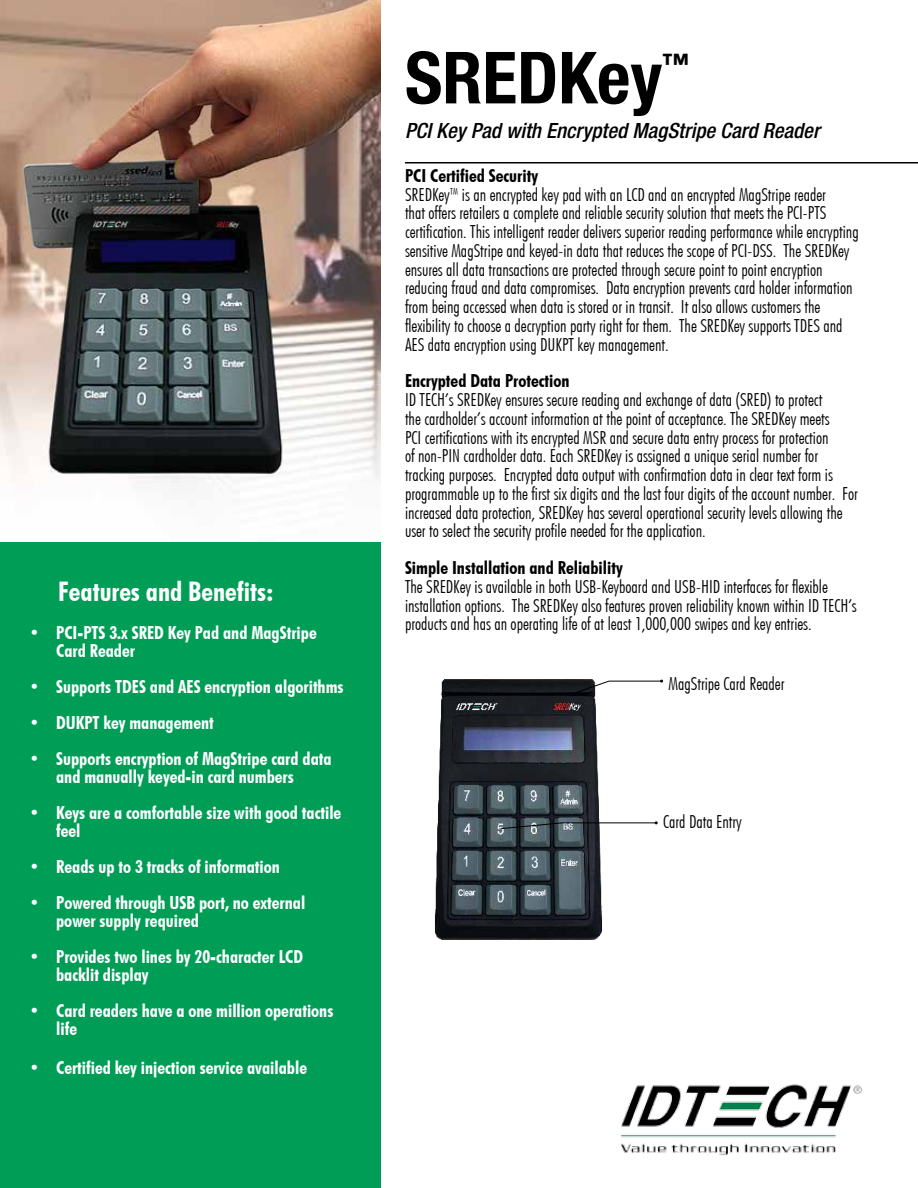
<style>
.page{position:relative;width:918px;height:1188px;background:#fff}
.page>*{position:absolute;margin:0;border:0;box-sizing:border-box;transform-origin:0 0}
.t1{font:700 condensed 72px "Helvetica Neue";color:#000}
.t2{font:27px "Futuri Condensed Bold SWFTE";color:#fff}
.t3{font:700 condensed 27px "Helvetica Neue";color:#000}
.t4{font:italic 500 condensed 21px "Helvetica Neue";color:#000}
.t5{font:18px/18.8px "Futuri Condensed Light Regular SWFTE";color:#000}
.t6{font:18px/18px "Futuri Condensed Bold SWFTE";color:#fff}
.t7{font:18px "Futuri Condensed Bold SWFTE";color:#000}
</style>
<div class="page">
<img style="left:0;top:0;width:381px;height:484px">
<div style="left:0;top:542px;width:392px;height:646px;background:#009d57"></div>
<div style="left:381px;top:542px;width:11px;height:646px;background:#fff"></div>
<hr style="left:405px;top:162px;width:513px;height:2px;background:#000">
<img style="left:620px;top:1084px;width:242px;height:71px">
<img style="left:435px;top:679px;width:228px;height:261px">
<svg style="left:574px;top:680px;width:89px;height:14px"></svg>
<svg style="left:500px;top:821px;width:158px;height:8px"></svg>
<h2 class="t2" style="left:58px;top:574px;width:217px">Features and Benefits:</h2>
<p class="t6" style="left:56px;top:623px;width:262px;text-indent:-27px">• PCI-PTS 3.x SRED Key Pad and MagStripe<br>Card Reader</p>
<p class="t6" style="left:29px;top:677px;width:316px">• Supports TDES and AES encryption algorithms</p>
<p class="t6" style="left:29px;top:713px;width:186px">• DUKPT key management</p>
<p class="t6" style="left:56px;top:749px;width:277px;text-indent:-27px">• Supports encryption of MagStripe card data and manually keyed-in card numbers</p>
<p class="t6" style="left:56px;top:803px;width:287px;text-indent:-27px">• Keys are a comfortable size with good tactile feel</p>
<p class="t6" style="left:29px;top:857px;width:252px">• Reads up to 3 tracks of information</p>
<p class="t6" style="left:56px;top:893px;width:251px;text-indent:-27px">• Powered through USB port, no external power supply required</p>
<p class="t6" style="left:56px;top:947px;width:248px;text-indent:-27px">• Provides two lines by 20-character LCD backlit display</p>
<p class="t6" style="left:56px;top:1001px;width:279px;text-indent:-27px">• Card readers have a one million operations life</p>
<p class="t6" style="left:29px;top:1058px;width:279px">• Certified key injection service available</p>
<h1 class="t1" style="left:405px;top:34px;width:259px">SREDKey</h1>
<h2 class="t3" style="left:662px;top:47px;width:28px">™</h2>
<p class="t4" style="left:405px;top:118px;width:416px">PCI Key Pad with Encrypted MagStripe Card Reader</p>
<p class="t7" style="left:405px;top:164px;width:135px">PCI Certified Security</p>
<p class="t5" style="left:405px;top:185px;width:455px">SREDKey™ is an encrypted key pad with an LCD and an encrypted MagStripe reader<br>that offers retailers a complete and reliable security solution that meets the PCI-PTS certification. This intelligent reader delivers superior reading performance while encrypting sensitive MagStripe and keyed-in data that reduces the scope of PCI-DSS. The SREDKey ensures all data transactions are protected through secure point to point encryption reducing fraud and data compromises. Data encryption prevents card holder information from being accessed when data is stored or in transit. It also allows customers the flexibility to choose a decryption party right for them. The SREDKey supports TDES and AES data encryption using DUKPT key management.</p>
<p class="t7" style="left:405px;top:369px;width:166px">Encrypted Data Protection</p>
<p class="t5" style="left:405px;top:390px;width:455px">ID TECH’s SREDKey ensures secure reading and exchange of data (SRED) to protect<br>the cardholder’s account information at the point of acceptance. The SREDKey meets<br>PCI certifications with its encrypted MSR and secure data entry process for protection<br>of non-PIN cardholder data. Each SREDKey is assigned a unique serial number for tracking purposes. Encrypted data output with confirmation data in clear text form is programmable up to the first six digits and the last four digits of the account number. For increased data protection, SREDKey has several operational security levels allowing the user to select the security profile needed for the application.</p>
<p class="t7" style="left:405px;top:556px;width:219px">Simple Installation and Reliability</p>
<p class="t5" style="left:405px;top:577px;width:453px">The SREDKey is available in both USB-Keyboard and USB-HID interfaces for flexible installation options. The SREDKey also features proven reliability known within ID TECH’s products and has an operating life of at least 1,000,000 swipes and key entries.</p>
<p class="t5" style="left:669px;top:674px;width:117px">MagStripe Card Reader</p>
<p class="t5" style="left:663px;top:813px;width:80px">Card Data Entry</p>
</div>
